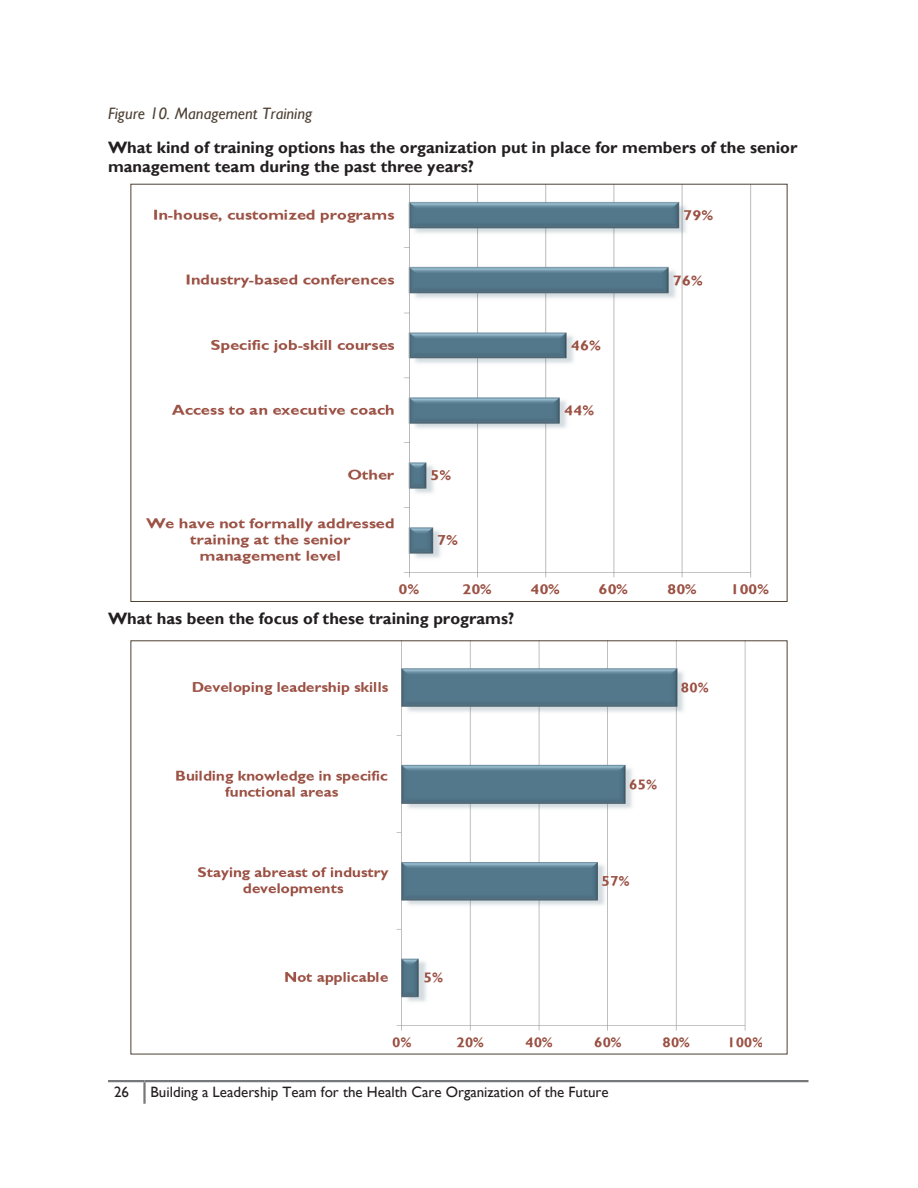
<style>
.page{position:relative;width:918px;height:1188px;background:#fff}
.page>*{position:absolute;margin:0;border:0;box-sizing:border-box;transform-origin:0 0}
.t1{font:700 16.5px/18.9px "Gill Sans";color:#231f20}
.Figure{font:italic 16.5px "Gill Sans";color:#4e4134}
.t2{font:15px "Gill Sans";color:#231f20}
</style>
<div class="page">
<hr style="left:108px;top:1080px;width:37px;height:2px;background:#76787b">
<hr style="left:143px;top:1082px;width:3px;height:22px;background:#76787b">
<hr style="left:145px;top:1080px;width:663px;height:2px;background:#76787b">
<img style="left:146px;top:186px;width:623px;height:409px">
<img style="left:176px;top:642px;width:585px;height:406px">
<p class="Figure" style="left:108px;top:104px;width:206px">Figure 10. Management Training</p>
<p class="t1" style="left:108px;top:139px;width:691px">What kind of training options has the organization put in place for members of the senior management team during the past three years?</p>
<p class="t1" style="left:108px;top:609px;width:408px">What has been the focus of these training programs?</p>
<p class="t2" style="left:114px;top:1084px;width:16px">26</p>
<p class="t2" style="left:151px;top:1084px;width:460px">Building a Leadership Team for the Health Care Organization of the Future</p>
</div>
